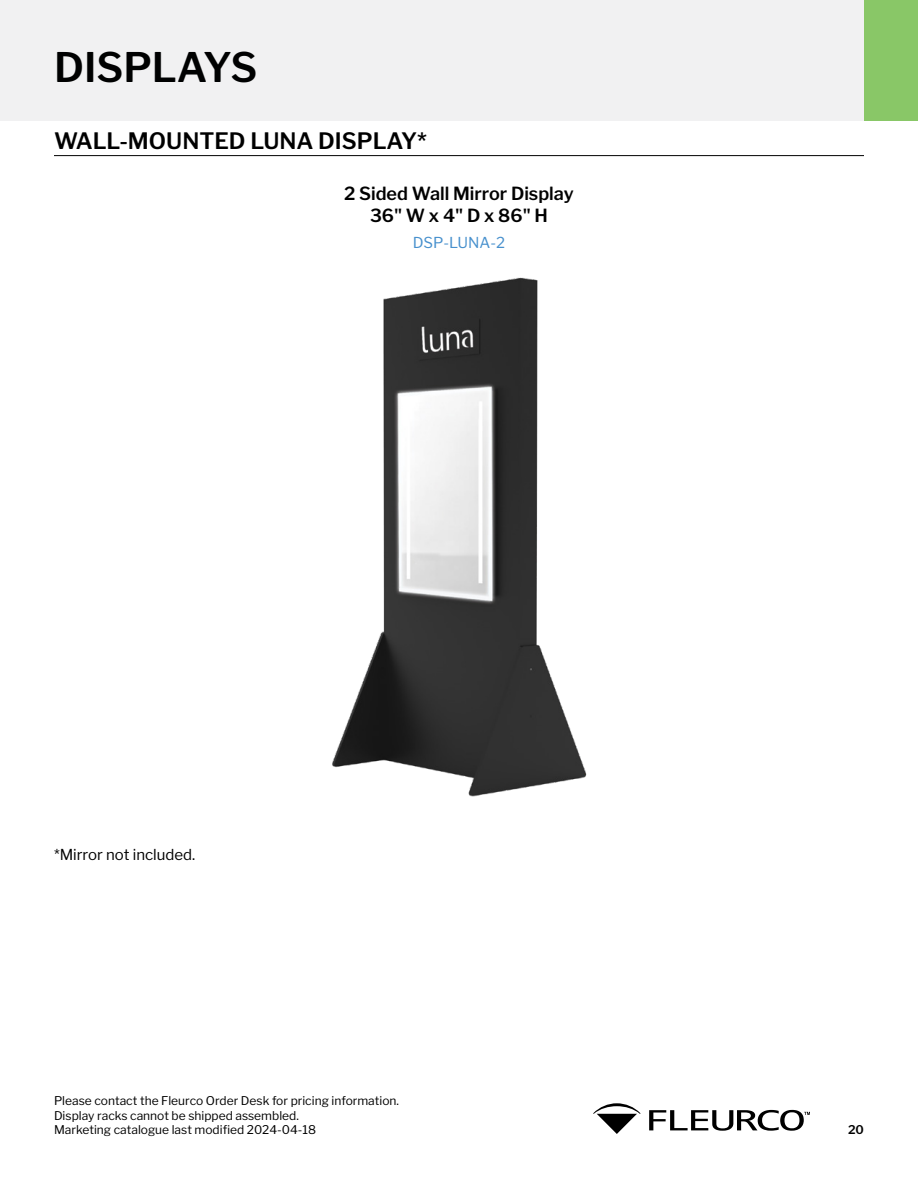
<style>
.page{position:relative;width:918px;height:1188px;background:#fff}
.page>*{position:absolute;margin:0;border:0;box-sizing:border-box;transform-origin:0 0}
.t1{font:600 40.5px "Libre Franklin";color:#000101}
.t2{font:600 22.5px "Libre Franklin";color:#000}
.t3{font:600 18px/21.6px "Libre Franklin";color:#000;text-align:center}
.t4{font:15px "Libre Franklin";color:#000}
.t5{font:15px "Libre Franklin";color:#4790cd}
.t6{font:12px/14.4px "Libre Franklin";color:#000}
.t7{font:600 12px "Libre Franklin";color:#000}
</style>
<div class="page">
<svg style="left:593px;top:1103px;width:47px;height:31px"></svg>
<svg style="left:649px;top:1110px;width:161px;height:21px"></svg>
<div style="left:0;top:0;width:918px;height:120px;background:#f1f1f2"></div>
<hr style="left:54px;top:155px;width:810px;height:1px;background:#000101">
<img style="left:332px;top:277px;width:255px;height:520px">
<div style="left:864px;top:0;width:54px;height:120px;background:#89c767"></div>
<h1 class="t1" style="left:54px;top:43px;width:26px">Displa</h1>
<h1 class="t1" style="left:203px;top:43px;width:50px">ys</h1>
<h2 class="t2" style="left:54px;top:127px;width:375px">WALL-MOUNTED LUNA DISPLAY*</h2>
<h3 class="t3" style="left:344px;top:183px;width:231px">2 Sided Wall Mirror Display<br>36" W x 4" D x 86" H</h3>
<p class="t5" style="left:413px;top:234px;width:94px">DSP-LUNA-2</p>
<p class="t4" style="left:54px;top:846px;width:143px">*Mirror not included.</p>
<p class="t6" style="left:54px;top:1094px;width:347px">Please contact the Fleurco Order Desk for pricing information.<br>Display racks cannot be shipped assembled.<br>Marketing catalogue last modified 2024-04-18</p>
<p class="t7" style="left:848px;top:1122px;width:17px">20</p>
</div>
